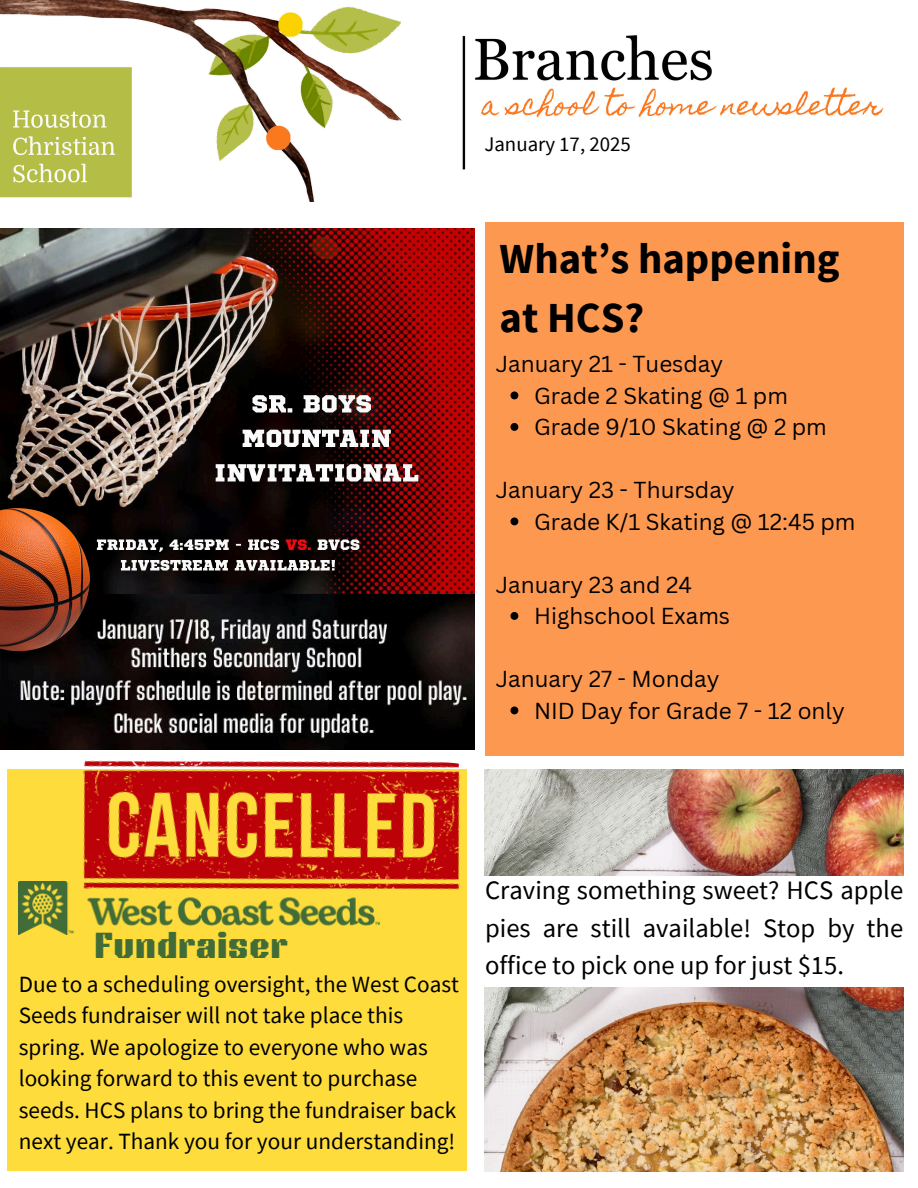
<style>
.page{position:relative;width:918px;height:1188px;background:#fff}
.page>*{position:absolute;margin:0;border:0;box-sizing:border-box;transform-origin:0 0}
.t1{font:700 42.75px/59.7px "Source Sans Pro";color:#000}
.t2{font:27px "NT Brick Sans";color:#416c37}
.t3{font:26.55px/37.2px "Source Sans Pro";color:#000;text-align:justify}
.t4{font:23.25px/31.5px "Source Sans Pro";color:#000}
.t5{font:22.5px "Canva Sans";color:#000}
.t6{font:20.85px "Source Sans Pro";color:#000}
</style>
<div class="page">
<img style="left:0;top:0;width:884px;height:201px">
<div style="left:485px;top:222px;width:418px;height:534px;background:#fd9851"></div>
<img style="left:485px;top:770px;width:418px;height:105px">
<img style="left:485px;top:988px;width:418px;height:183px">
<div style="left:7px;top:770px;width:460px;height:401px;background:#fedc3c"></div>
<img style="left:19px;top:882px;width:50px;height:53px">
<img style="left:69px;top:749px;width:406px;height:185px">
<img style="left:0;top:229px;width:474px;height:521px">
<img style="left:0;top:594px;width:475px;height:155px">
<img style="left:0;top:508px;width:90px;height:158px">
<svg style="left:510px;top:392px;width:8px;height:7px"></svg>
<svg style="left:510px;top:423px;width:8px;height:8px"></svg>
<svg style="left:510px;top:518px;width:8px;height:7px"></svg>
<svg style="left:510px;top:612px;width:8px;height:8px"></svg>
<svg style="left:510px;top:707px;width:8px;height:7px"></svg>
<p class="t6" style="left:484px;top:130px;width:148px">January 17, 2025</p>
<p class="t1" style="left:500px;top:228px;width:341px">What’s happening at HCS?</p>
<p class="t5" style="left:496px;top:348px;width:229px">January 21 - Tuesday</p>
<p class="t5" style="left:534px;top:380px;width:255px">Grade 2 Skating @ 1 pm</p>
<p class="t5" style="left:534px;top:411px;width:294px">Grade 9/10 Skating @ 2 pm</p>
<p class="t5" style="left:496px;top:474px;width:240px">January 23 - Thursday</p>
<p class="t5" style="left:534px;top:506px;width:323px">Grade K/1 Skating @ 12:45 pm</p>
<h2 class="t5" style="left:496px;top:569px;width:198px">January 23 and 24</h2>
<h3 class="t5" style="left:534px;top:600px;width:198px">Highschool Exams</h3>
<h1 class="t5" style="left:496px;top:663px;width:225px">January 27 - Monday</h1>
<h3 class="t5" style="left:534px;top:695px;width:312px">NID Day for Grade 7 - 12 only</h3>
<p class="t2" style="left:94px;top:925px;width:195px">Fundraiser</p>
<h3 class="t4" style="left:19px;top:968px;width:442px">Due to a scheduling oversight, the West Coast Seeds fundraiser will not take place this spring. We apologize to everyone who was looking forward to this event to purchase seeds. HCS plans to bring the fundraiser back next year. Thank you for your understanding!</h3>
<p class="t3" style="left:485px;top:871px;width:420px">Craving something sweet? HCS apple pies are still available! Stop by the office to pick one up for just $15.</p>
</div>
